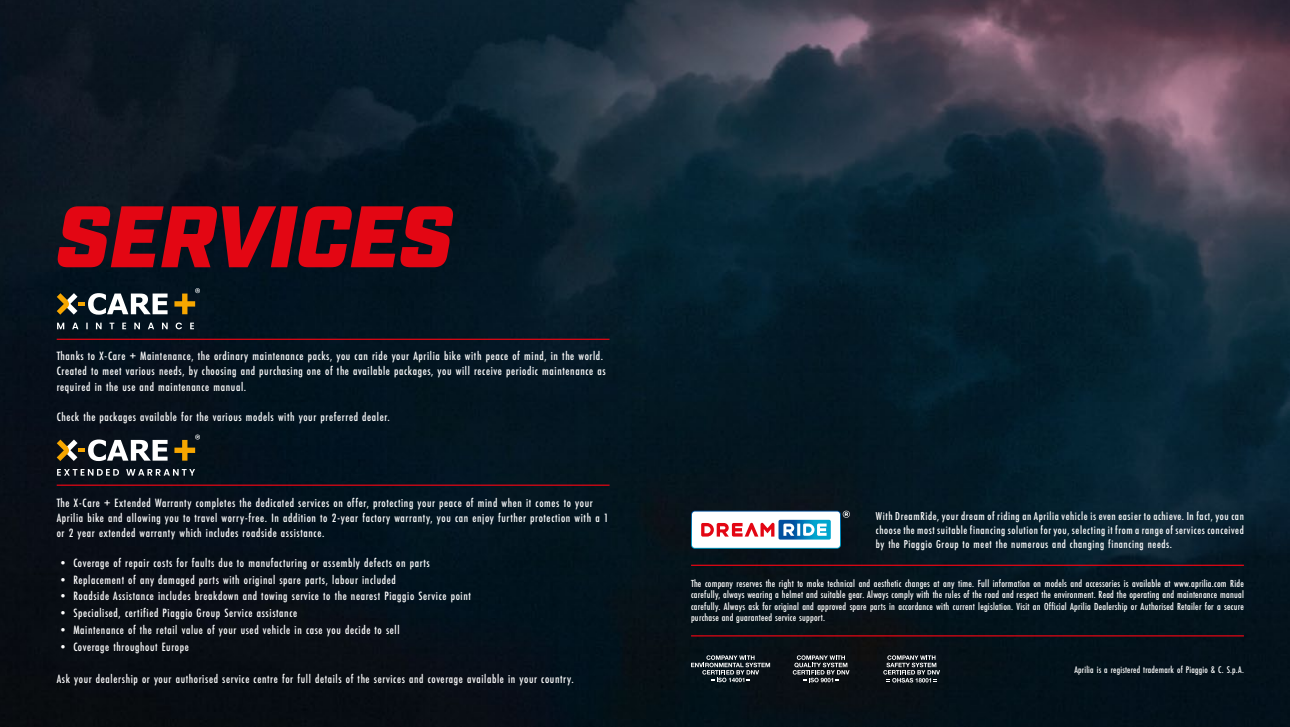
<style>
.page{position:relative;width:1290px;height:727px;background:#fff}
.page>*{position:absolute;margin:0;border:0;box-sizing:border-box;transform-origin:0 0}
.t1{font:italic 900 87px "Industry";color:#e30613}
.t2{font:500 12.5px/15px "Futura PT Cond";letter-spacing:.05em;color:#fff}
.t3{font:500 11.88px/14.2px "Futura PT Cond";letter-spacing:.05em;color:#fff;text-align:justify}
.t4{font:500 10.62px/11.2px "Futura PT Cond";letter-spacing:.02em;color:#fff;text-align:justify}
.t5{font:500 10px "Futura PT Cond";letter-spacing:.02em;color:#fff}
</style>
<div class="page">
<img style="left:0;top:0;width:1290px;height:726px">
<hr style="left:57px;top:484px;width:552px;height:1px;background:#e30613">
<hr style="left:57px;top:338px;width:552px;height:2px;background:#e30613">
<hr style="left:691px;top:635px;width:553px;height:1px;background:#e30613">
<hr style="left:691px;top:564px;width:553px;height:1px;background:#e30613">
<svg style="left:883px;top:655px;width:57px;height:27px;background:#4a4f53"></svg>
<svg style="left:793px;top:655px;width:56px;height:27px;background:#494d50"></svg>
<svg style="left:691px;top:655px;width:79px;height:27px;background:#3b444a"></svg>
<svg style="left:691px;top:510px;width:159px;height:38px"></svg>
<svg style="left:57px;top:439px;width:111px;height:22px"></svg>
<svg style="left:174px;top:434px;width:26px;height:26px"></svg>
<svg style="left:57px;top:469px;width:138px;height:6px"></svg>
<svg style="left:57px;top:293px;width:111px;height:21px"></svg>
<svg style="left:174px;top:288px;width:26px;height:26px"></svg>
<svg style="left:57px;top:322px;width:137px;height:7px"></svg>
<h1 class="t1" style="left:57px;top:184px;width:397px">SERVICES</h1>
<p class="t2" style="left:57px;top:348px;width:550px">Thanks to X-Care + Maintenance, the ordinary maintenance packs, you can ride your Aprilia bike with peace of mind, in the world.<br>Created to meet various needs, by choosing and purchasing one of the available packages, you will receive periodic maintenance as</p>
<p class="t2" style="left:57px;top:379px;width:191px">required in the use and maintenance manual.</p>
<p class="t2" style="left:57px;top:409px;width:335px">Check the packages available for the various models with your preferred dealer.</p>
<p class="t2" style="left:57px;top:495px;width:553px">The X-Care + Extended Warranty completes the dedicated services on offer, protecting your peace of mind when it comes to your<br>Aprilia bike and allowing you to travel worry-free. In addition to 2-year factory warranty, you can enjoy further protection with a 1 or 2 year extended warranty which includes roadside assistance.</p>
<p class="t2" style="left:57px;top:555px;width:375px">• Coverage of repair costs for faults due to manufacturing or assembly defects on parts</p>
<p class="t2" style="left:57px;top:571px;width:341px">• Replacement of any damaged parts with original spare parts, labour included</p>
<p class="t2" style="left:57px;top:588px;width:416px">• Roadside Assistance includes breakdown and towing service to the nearest Piaggio Service point</p>
<p class="t2" style="left:57px;top:605px;width:242px">• Specialised, certified Piaggio Group Service assistance</p>
<p class="t2" style="left:57px;top:622px;width:344px">• Maintenance of the retail value of your used vehicle in case you decide to sell</p>
<p class="t2" style="left:57px;top:639px;width:134px">• Coverage throughout Europe</p>
<p class="t2" style="left:57px;top:670px;width:518px">Ask your dealership or your authorised service centre for full details of the services and coverage available in your country.</p>
<p class="t3" style="left:876px;top:508px;width:370px">With DreamRide, your dream of riding an Aprilia vehicle is even easier to achieve. In fact, you can choose the most suitable financing solution for you, selecting it from a range of services conceived by the Piaggio Group to meet the numerous and changing financing needs.</p>
<p class="t4" style="left:691px;top:577px;width:554px">The company reserves the right to make technical and aesthetic changes at any time. Full information on models and accessories is available at www.aprilia.com Ride carefully, always wearing a helmet and suitable gear. Always comply with the rules of the road and respect the environment. Read the operating and maintenance manual carefully. Always ask for original and approved spare parts in accordance with current legislation. Visit an Official Aprilia Dealership or Authorised Retailer for a secure purchase and guaranteed service support.</p>
<p class="t5" style="left:1074px;top:663px;width:171px">Aprilia is a registered trademark of Piaggio &amp; C. S.p.A.</p>
</div>
